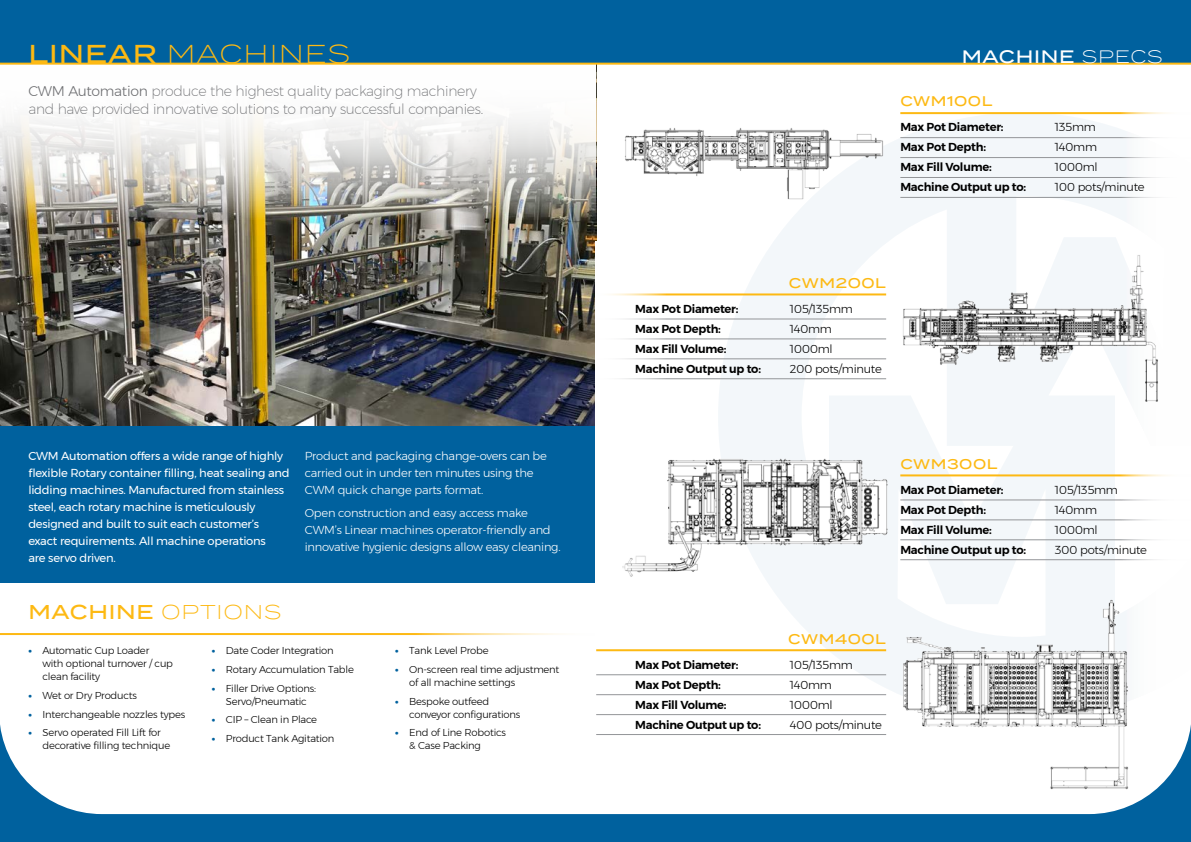
<style>
.page{position:relative;width:1191px;height:842px;background:#fff}
.page>*{position:absolute;margin:0;border:0;box-sizing:border-box;transform-origin:0 0}
.t1{font:300 25.9px "Termina";letter-spacing:.04em;color:#fdb913}
.t2{font:500 20px "Termina";letter-spacing:.04em;color:#fdb913}
.t3{font:500 18px "Termina";letter-spacing:.04em;color:#fff}
.t4{font:200 14px/18px "Montserrat";letter-spacing:-.02em;color:#6d6e71}
.t5{font:500 14px "Termina";letter-spacing:.04em;color:#fdb913}
.t6{font:11.5px/17px "Montserrat";letter-spacing:-.02em;color:#fff}
.t7{font:600 11.5px/20px "Montserrat";letter-spacing:-.02em;color:#000}
.t8{font:300 11.5px/17px "Montserrat";letter-spacing:-.02em;color:#fff}
.t9{font:300 11.5px/20px "Montserrat";letter-spacing:-.02em;color:#000}
.t10{font:300 10px/13px "Montserrat";letter-spacing:-.02em;color:#000}
.s1{font-weight:500}
.s2{font-weight:300}
.s3{font-weight:800;color:#00619e}
</style>
<div class="page">
<svg style="left:718px;top:114px;width:402px;height:601px;fill:#f3f7fa"></svg>
<hr style="left:900px;top:112px;width:291px;height:2px;background:#fdb913">
<hr style="left:900px;top:474px;width:291px;height:2px;background:#fdb913">
<hr style="left:900px;top:137px;width:291px;height:1px;background:#939598">
<hr style="left:900px;top:500px;width:291px;height:1px;background:#939598">
<hr style="left:900px;top:157px;width:291px;height:1px;background:#939598">
<hr style="left:900px;top:520px;width:291px;height:1px;background:#939598">
<hr style="left:900px;top:177px;width:291px;height:1px;background:#939598">
<hr style="left:900px;top:539px;width:291px;height:1px;background:#939598">
<hr style="left:900px;top:197px;width:291px;height:1px;background:#939598">
<hr style="left:900px;top:559px;width:291px;height:1px;background:#939598">
<div style="left:1120px;top:96px;width:71px;height:698px;background:#fff"></div>
<img style="left:895px;top:597px;width:233px;height:118px">
<img style="left:895px;top:241px;width:263px;height:187px">
<div style="left:0;top:425px;width:596px;height:158px;background:#00619e"></div>
<hr style="left:578px;top:293px;width:308px;height:2px;background:#fdb913">
<hr style="left:596px;top:649px;width:290px;height:2px;background:#fdb913">
<hr style="left:578px;top:319px;width:308px;height:1px;background:#939598">
<hr style="left:596px;top:674px;width:290px;height:1px;background:#939598">
<hr style="left:578px;top:339px;width:308px;height:1px;background:#939598">
<hr style="left:596px;top:694px;width:290px;height:1px;background:#939598">
<hr style="left:578px;top:359px;width:308px;height:1px;background:#939598">
<hr style="left:596px;top:714px;width:290px;height:1px;background:#939598">
<hr style="left:578px;top:378px;width:308px;height:1px;background:#939598">
<img style="left:0;top:220px;width:596px;height:205px">
<div style="left:0;top:0;width:1191px;height:64px;background:#00619e"></div>
<hr style="left:0;top:633px;width:595px;height:2px;background:#fdb913">
<svg style="left:0;top:117px;width:596px;height:103px"></svg>
<hr style="left:0;top:63px;width:1191px;height:2px;background:#fdb913">
<img style="left:666px;top:443px;width:227px;height:179px">
<img style="left:625px;top:118px;width:267px;height:90px">
<div style="left:595px;top:242px;width:71px;height:398px;background:#fff"></div>
<svg style="left:0;top:715px;width:1191px;height:127px"></svg>
<svg style="left:415px;top:633px;width:180px;height:3px"></svg>
<h1 class="t1" style="left:28px;top:35px;width:323px"><span class="s1">LINEAR</span> MACHINES</h1>
<h3 class="t4" style="left:28px;top:81px;width:456px"><span class="s2">CWM Automation</span> produce the highest quality packaging machinery and have provided innovative solutions to many successful companies.</h3>
<p class="t6" style="left:28px;top:448px;width:263px">CWM Automation offers a wide range of highly flexible Rotary container filling, heat sealing and lidding machines. Manufactured from stainless steel, each rotary machine is meticulously designed and built to suit each customer’s exact requirements. All machine operations<br>are servo driven.</p>
<p class="t8" style="left:305px;top:448px;width:244px">Product and packaging change-overs can be carried out in under ten minutes using the<br>CWM quick change parts format.</p>
<p class="t8" style="left:305px;top:504px;width:257px">Open construction and easy access make<br>CWM’s Linear machines operator-friendly and innovative hygienic designs allow easy cleaning.</p>
<h2 class="t2" style="left:28px;top:597px;width:254px">MACHINE <span class="s2">OPTIONS</span></h2>
<p class="t10" style="left:43px;top:644px;width:132px;text-indent:-14px"><span class="s3">•</span> Automatic Cup Loader<br>with optional turnover / cup clean facility</p>
<p class="t10" style="left:28px;top:689px;width:110px"><span class="s3">•</span> Wet or Dry Products</p>
<p class="t10" style="left:28px;top:707px;width:158px"><span class="s3">•</span> Interchangeable nozzles types</p>
<p class="t10" style="left:43px;top:726px;width:129px;text-indent:-14px"><span class="s3">•</span> Servo operated Fill Lift for decorative filling technique</p>
<p class="t10" style="left:212px;top:644px;width:123px"><span class="s3">•</span> Date Coder Integration</p>
<p class="t10" style="left:212px;top:663px;width:144px"><span class="s3">•</span> Rotary Accumulation Table</p>
<p class="t10" style="left:212px;top:681px;width:106px;text-align:center"><span class="s3">•</span> Filler Drive Options:<br>Servo/Pneumatic</p>
<p class="t10" style="left:212px;top:713px;width:107px"><span class="s3">•</span> CIP – Clean in Place</p>
<p class="t10" style="left:212px;top:732px;width:124px"><span class="s3">•</span> Product Tank Agitation</p>
<p class="t10" style="left:395px;top:644px;width:95px"><span class="s3">•</span> Tank Level Probe</p>
<p class="t10" style="left:409px;top:663px;width:152px;text-indent:-14px"><span class="s3">•</span> On-screen real time adjustment of all machine settings</p>
<p class="t10" style="left:409px;top:694px;width:112px;text-indent:-14px"><span class="s3">•</span> Bespoke outfeed conveyor configurations</p>
<p class="t10" style="left:409px;top:726px;width:98px;text-indent:-14px"><span class="s3">•</span> End of Line Robotics &amp; Case Packing</p>
<h3 class="t3" style="left:961px;top:43px;width:202px">MACHINE <span class="s2">SPECS</span></h3>
<h3 class="t5" style="left:900px;top:91px;width:94px">CWM100L</h3>
<p class="t7" style="left:900px;top:117px;width:127px">Max Pot Diameter:<br>Max Pot Depth:<br>Max Fill Volume:<br>Machine Output up to:</p>
<p class="t9" style="left:1054px;top:117px;width:91px">135mm<br>140mm<br>1000ml<br>100 pots/minute</p>
<p class="t7" style="left:635px;top:299px;width:127px">Max Pot Diameter:<br>Max Pot Depth:<br>Max Fill Volume:<br>Machine Output up to:</p>
<h3 class="t5" style="left:789px;top:273px;width:98px">CWM200L</h3>
<p class="t9" style="left:789px;top:299px;width:94px">105/135mm<br>140mm<br>1000ml<br>200 pots/minute</p>
<h3 class="t5" style="left:900px;top:453px;width:99px">CWM300L</h3>
<p class="t7" style="left:900px;top:480px;width:127px">Max Pot Diameter:<br>Max Pot Depth:<br>Max Fill Volume:<br>Machine Output up to:</p>
<p class="t9" style="left:1054px;top:479px;width:94px">105/135mm<br>140mm<br>1000ml<br>300 pots/minute</p>
<p class="t7" style="left:635px;top:654px;width:127px">Max Pot Diameter:<br>Max Pot Depth:<br>Max Fill Volume:<br>Machine Output up to:</p>
<h3 class="t5" style="left:788px;top:628px;width:99px">CWM400L</h3>
<p class="t9" style="left:789px;top:654px;width:94px">105/135mm<br>140mm<br>1000ml<br>400 pots/minute</p>
</div>
